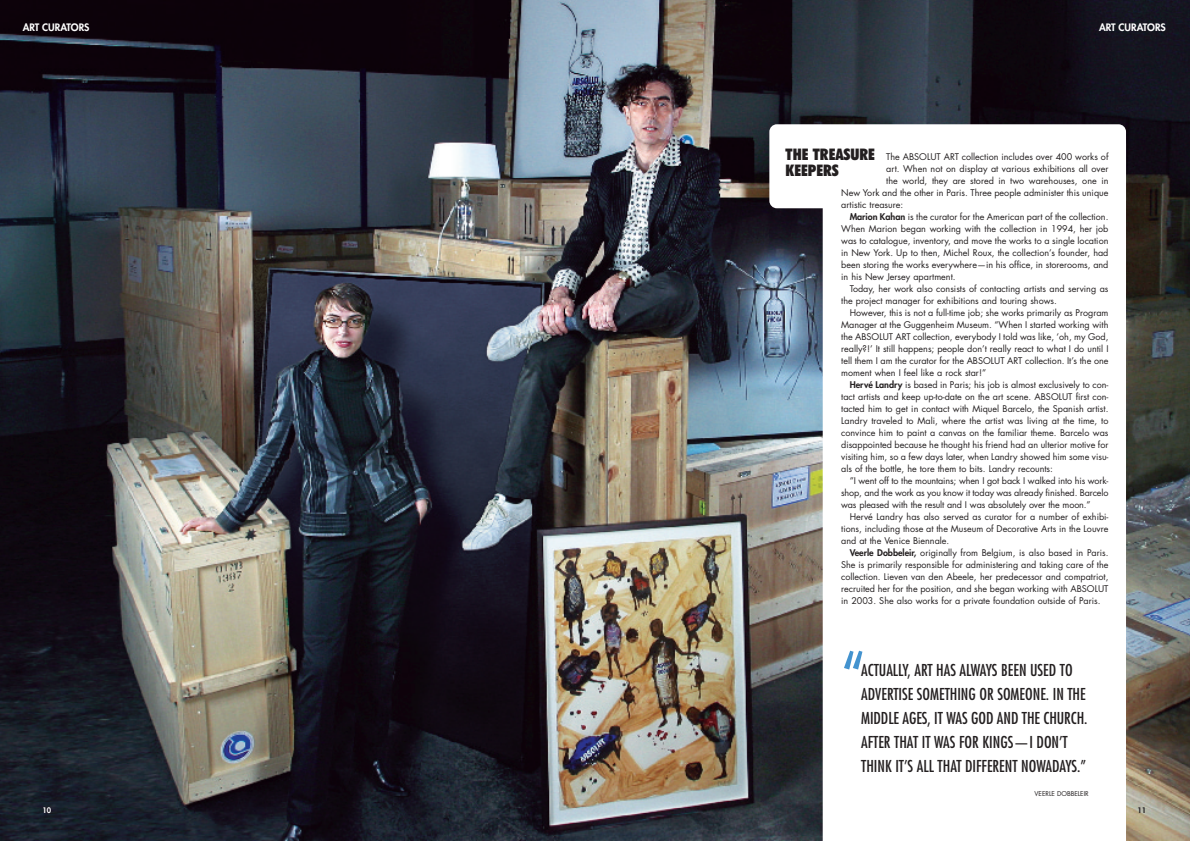
<style>
.page{position:relative;width:1190px;height:841px;background:#fff}
.page>*{position:absolute;margin:0;border:0;box-sizing:border-box;transform-origin:0 0}
.t1{font:condensed 64.9px "Futura";color:#4393cf}
.t2{font:condensed 16px/24px "Futura";color:#231f20}
.t3{font:900 condensed 16px/16px "Futura BT";color:#231f20}
.t4{font:800 10px "Futura";color:#fff}
.t5{font:9px "Futura";color:#231f20}
.t6{font:800 7.5px "Futura";color:#fff}
.t7{font:800 7.5px "Futura";color:#231f20}
.t8{font:6.5px "Futura";color:#231f20}
.s1{font-weight:800}
</style>
<div class="page">
<img style="left:0;top:0;width:1190px;height:841px">
<svg style="left:823px;top:203px;width:303px;height:638px"></svg>
<div style="left:769px;top:124px;width:357px;height:84px;background:#fff;border-radius:8px"></div>
<div style="left:840px;top:148px;width:269px;height:476px;background:#fff"></div>
<p class="t4" style="left:23px;top:23px;width:68px">ART CURATORS</p>
<p class="t4" style="left:1099px;top:23px;width:68px">ART CURATORS</p>
<h2 class="t3" style="left:786px;top:147px;width:91px">THE TREASURE<br>KEEPERS</h2>
<p class="t5" style="left:886px;top:153px;width:224px">The ABSOLUT ART collection includes over 400 works of</p>
<p class="t5" style="left:886px;top:165px;width:224px">art. When not on display at various exhibitions all over</p>
<p class="t5" style="left:886px;top:177px;width:224px">the world, they are stored in two warehouses, one in</p>
<p class="t5" style="left:841px;top:189px;width:269px">New York and the other in Paris. Three people administer this unique</p>
<p class="t5" style="left:841px;top:201px;width:64px">artistic treasure:</p>
<p class="t5" style="left:850px;top:213px;width:260px"><span class="s1">Marion Kahan</span> is the curator for the American part of the collection.</p>
<p class="t5" style="left:841px;top:225px;width:269px">When Marion began working with the collection in 1994, her job</p>
<p class="t5" style="left:841px;top:237px;width:269px">was to catalogue, inventory, and move the works to a single location</p>
<p class="t5" style="left:841px;top:249px;width:269px">in New York. Up to then, Michel Roux, the collection’s founder, had</p>
<p class="t5" style="left:841px;top:261px;width:269px">been storing the works everywhere—in his office, in storerooms, and</p>
<p class="t5" style="left:841px;top:273px;width:116px">in his New Jersey apartment.</p>
<p class="t5" style="left:850px;top:285px;width:260px">Today, her work also consists of contacting artists and serving as</p>
<p class="t5" style="left:841px;top:297px;width:217px">the project manager for exhibitions and touring shows.</p>
<p class="t5" style="left:850px;top:309px;width:260px">However, this is not a full-time job; she works primarily as Program</p>
<p class="t5" style="left:841px;top:321px;width:269px">Manager at the Guggenheim Museum. “When I started working with</p>
<p class="t5" style="left:841px;top:333px;width:269px">the ABSOLUT ART collection, everybody I told was like, ‘oh, my God,</p>
<p class="t5" style="left:841px;top:345px;width:269px">really?!’ It still happens; people don’t really react to what I do until I</p>
<p class="t5" style="left:841px;top:357px;width:269px">tell them I am the curator for the ABSOLUT ART collection. It’s the one</p>
<p class="t5" style="left:841px;top:369px;width:146px">moment when I feel like a rock star!”</p>
<p class="t5" style="left:850px;top:381px;width:260px"><span class="s1">Hervé Landry</span> is based in Paris; his job is almost exclusively to con-</p>
<p class="t5" style="left:841px;top:393px;width:269px">tact artists and keep up-to-date on the art scene. ABSOLUT first con-</p>
<p class="t5" style="left:841px;top:405px;width:269px">tacted him to get in contact with Miquel Barcelo, the Spanish artist.</p>
<p class="t5" style="left:841px;top:417px;width:269px">Landry traveled to Mali, where the artist was living at the time, to</p>
<p class="t5" style="left:841px;top:429px;width:269px">convince him to paint a canvas on the familiar theme. Barcelo was</p>
<p class="t5" style="left:841px;top:441px;width:269px">disappointed because he thought his friend had an ulterior motive for</p>
<p class="t5" style="left:841px;top:453px;width:269px">visiting him, so a few days later, when Landry showed him some visu-</p>
<p class="t5" style="left:841px;top:465px;width:213px">als of the bottle, he tore them to bits. Landry recounts:</p>
<p class="t5" style="left:850px;top:477px;width:260px">”I went off to the mountains; when I got back I walked into his work-</p>
<p class="t5" style="left:841px;top:489px;width:269px">shop, and the work as you know it today was already finished. Barcelo</p>
<p class="t5" style="left:841px;top:501px;width:251px">was pleased with the result and I was absolutely over the moon.”</p>
<p class="t5" style="left:850px;top:513px;width:260px">Hervé Landry has also served as curator for a number of exhibi-</p>
<p class="t5" style="left:841px;top:525px;width:269px">tions, including those at the Museum of Decorative Arts in the Louvre</p>
<p class="t5" style="left:841px;top:537px;width:110px">and at the Venice Biennale.</p>
<p class="t5" style="left:850px;top:549px;width:260px"><span class="s1">Veerle Dobbeleir,</span> originally from Belgium, is also based in Paris.</p>
<p class="t5" style="left:841px;top:561px;width:269px">She is primarily responsible for administering and taking care of the</p>
<p class="t5" style="left:841px;top:573px;width:269px">collection. Lieven van den Abeele, her predecessor and compatriot,</p>
<p class="t5" style="left:841px;top:585px;width:269px">recruited her for the position, and she began working with ABSOLUT</p>
<p class="t5" style="left:841px;top:597px;width:261px">in 2003. She also works for a private foundation outside of Paris.</p>
<h1 class="t1" style="left:843px;top:646px;width:24px">“</h1>
<h2 class="t2" style="left:861px;top:660px;width:228px">ACTUALLY, ART HAS ALWAYS BEEN USED TO ADVERTISE SOMETHING OR SOMEONE. IN THE MIDDLE AGES, IT WAS GOD AND THE CHURCH.<br>AFTER THAT IT WAS FOR KINGS—I DON’T THINK IT’S ALL THAT DIFFERENT NOWADAYS.”</h2>
<p class="t8" style="left:1035px;top:791px;width:56px">VEERLE DOBBELEIR</p>
<p class="t6" style="left:43px;top:806px;width:10px">10</p>
<p class="t7" style="left:1137px;top:806px;width:10px">11</p>
</div>
